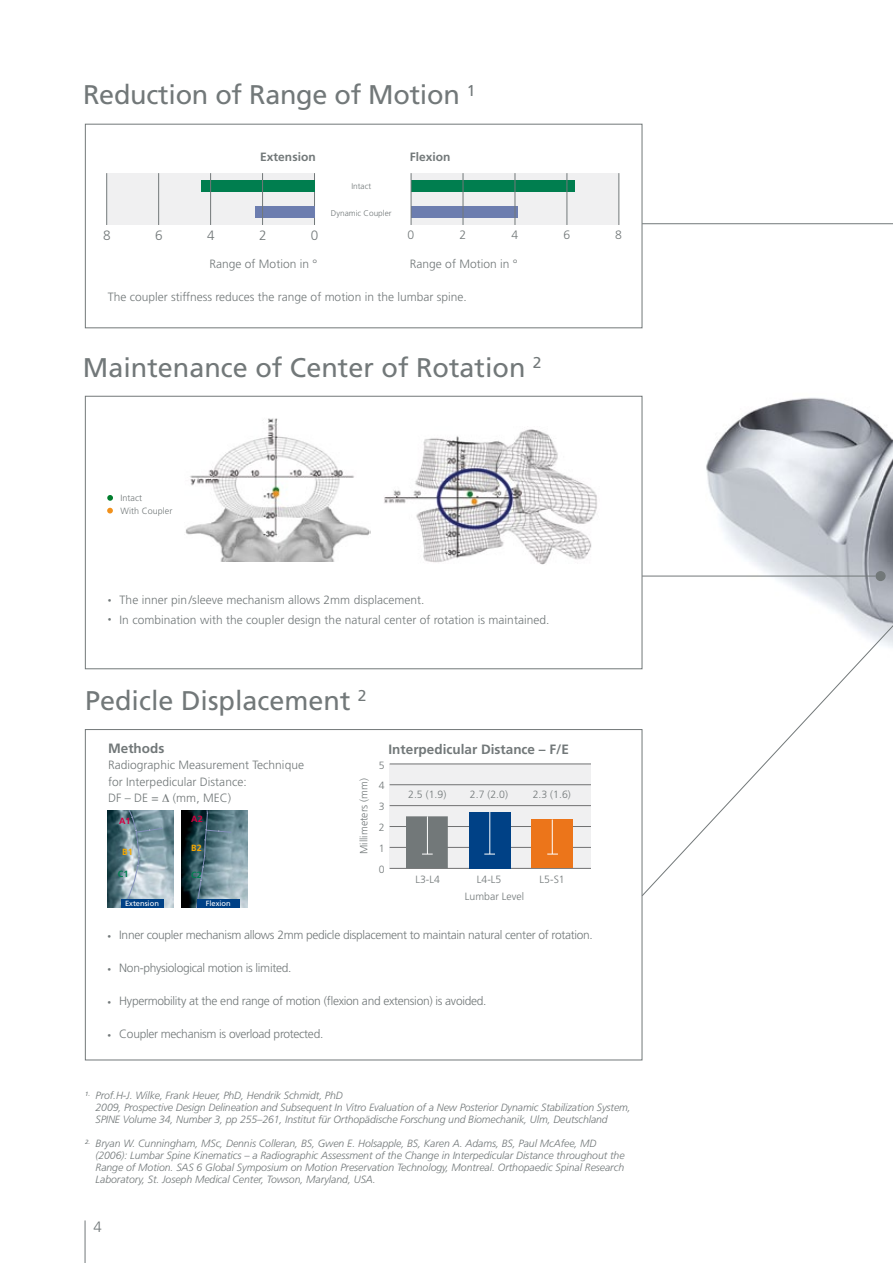
<style>
.page{position:relative;width:893px;height:1263px;background:#fff}
.page>*{position:absolute;margin:0;border:0;box-sizing:border-box;transform-origin:0 0}
.t1{font:27px "Frutiger";color:#727879}
.t2{font:300 15px "Frutiger";color:#727879}
.t3{font:700 13.5px "Frutiger";color:#727879}
.t4{font:300 13.5px "Frutiger";color:#727879}
.t5{font:300 12.15px "Frutiger";color:#727879}
.t6{font:300 12px/16.5px "Frutiger";color:#727879}
.t7{font:300 12px "Frutiger";letter-spacing:-.025em;color:#727879}
.t8{font:700 12px "Frutiger";color:#727879}
.t9{font:italic 300 10.5px/12px "Frutiger";letter-spacing:-.005em;color:#727879}
.t10{font:300 10.5px/20.9px "Frutiger";color:#727879;text-align:justify}
.t11{font:300 9px/13px "Frutiger";color:#727879}
.t12{font:700 9px "Frutiger";color:#d20041}
.t13{font:700 9px "Frutiger";color:#f7a800}
.t14{font:700 9px "Frutiger";color:#007e4f}
.t15{font:300 8.25px "Frutiger";color:#727879}
.t16{font:7.5px "Frutiger";color:#fff}
.s1{font-size:7.5px}
</style>
<div class="page">
<hr style="left:85px;top:1220px;width:1px;height:43px;background:#727879">
<img style="left:706px;top:435px;width:187px;height:130px">
<svg style="left:642px;top:565px;width:251px;height:331px"></svg>
<div style="left:85px;top:396px;width:557px;height:273px;border:1px solid #727879"></div>
<img style="left:186px;top:418px;width:184px;height:144px">
<img style="left:384px;top:429px;width:213px;height:136px">
<svg style="left:107px;top:508px;width:6px;height:5px"></svg>
<svg style="left:107px;top:495px;width:6px;height:6px"></svg>
<div style="left:85px;top:124px;width:557px;height:204px;border:1px solid #727879"></div>
<svg style="left:642px;top:223px;width:251px;height:212px"></svg>
<div style="left:107px;top:173px;width:208px;height:52px;background:#f0f0f1"></div>
<hr style="left:314px;top:173px;width:1px;height:52px;background:#727879">
<hr style="left:106px;top:173px;width:1px;height:52px;background:#727879">
<div style="left:201px;top:180px;width:114px;height:12px;background:#007e4f"></div>
<div style="left:255px;top:206px;width:60px;height:12px;background:#6c7daf"></div>
<hr style="left:262px;top:173px;width:1px;height:52px;background:#727879">
<hr style="left:210px;top:173px;width:1px;height:52px;background:#727879">
<hr style="left:158px;top:173px;width:1px;height:52px;background:#727879">
<div style="left:411px;top:173px;width:208px;height:52px;background:#f0f0f1"></div>
<div style="left:411px;top:180px;width:164px;height:12px;background:#007e4f"></div>
<div style="left:411px;top:206px;width:106px;height:12px;background:#6c7daf"></div>
<hr style="left:411px;top:173px;width:1px;height:52px;background:#727879">
<hr style="left:463px;top:173px;width:1px;height:52px;background:#727879">
<hr style="left:515px;top:173px;width:1px;height:52px;background:#727879">
<hr style="left:567px;top:173px;width:1px;height:52px;background:#727879">
<hr style="left:619px;top:173px;width:1px;height:52px;background:#727879">
<div style="left:390px;top:764px;width:201px;height:104px;background:#f0f0f1"></div>
<hr style="left:390px;top:847px;width:201px;height:1px;background:#707172">
<hr style="left:390px;top:826px;width:201px;height:1px;background:#707172">
<hr style="left:390px;top:805px;width:201px;height:1px;background:#707172">
<hr style="left:390px;top:784px;width:201px;height:1px;background:#707172">
<hr style="left:390px;top:764px;width:201px;height:1px;background:#707172">
<hr style="left:390px;top:868px;width:201px;height:1px;background:#707172">
<div style="left:469px;top:812px;width:41px;height:56px;background:#004186"></div>
<div style="left:531px;top:819px;width:42px;height:49px;background:#ec751a"></div>
<hr style="left:490px;top:812px;width:1px;height:42px;background:#fff">
<hr style="left:552px;top:819px;width:1px;height:35px;background:#fff">
<svg style="left:406px;top:816px;width:42px;height:52px"></svg>
<img style="left:182px;top:810px;width:66px;height:98px">
<img style="left:108px;top:810px;width:65px;height:98px">
<svg style="left:127px;top:810px;width:35px;height:89px"></svg>
<svg style="left:196px;top:810px;width:36px;height:98px"></svg>
<div style="left:121px;top:899px;width:42px;height:9px;background:#004186"></div>
<div style="left:197px;top:899px;width:42px;height:9px;background:#004186"></div>
<h1 class="t1" style="left:83px;top:79px;width:394px">Reduction of Range of Motion <sup>1</sup></h1>
<p class="t8" style="left:260px;top:150px;width:57px">Extension</p>
<p class="t8" style="left:410px;top:150px;width:42px">Flexion</p>
<p class="t15" style="left:351px;top:181px;width:21px">Intact</p>
<p class="t15" style="left:331px;top:208px;width:62px">Dynamic Coupler</p>
<p class="t4" style="left:103px;top:227px;width:9px">8</p>
<p class="t4" style="left:155px;top:227px;width:9px">6</p>
<p class="t4" style="left:207px;top:227px;width:9px">4</p>
<p class="t4" style="left:259px;top:227px;width:9px">2</p>
<p class="t4" style="left:311px;top:227px;width:9px">0</p>
<p class="t5" style="left:407px;top:228px;width:8px">0</p>
<p class="t5" style="left:459px;top:228px;width:8px">2</p>
<p class="t5" style="left:511px;top:228px;width:8px">4</p>
<p class="t5" style="left:563px;top:228px;width:8px">6</p>
<p class="t5" style="left:615px;top:228px;width:8px">8</p>
<p class="t6" style="left:209px;top:255px;width:109px">Range of Motion in °</p>
<p class="t6" style="left:410px;top:255px;width:109px">Range of Motion in °</p>
<p class="t6" style="left:108px;top:289px;width:360px">The coupler stiffness reduces the range of motion in the lumbar spine.</p>
<h1 class="t1" style="left:83px;top:352px;width:460px">Maintenance of Center of Rotation <sup>2</sup></h1>
<p class="t11" style="left:120px;top:491px;width:53px">Intact<br>With Coupler</p>
<p class="t6" style="left:108px;top:592px;width:318px"><span class="s1">•</span> The inner pin/sleeve mechanism allows 2mm displacement.</p>
<p class="t6" style="left:108px;top:611px;width:443px"><span class="s1">•</span> In combination with the coupler design the natural center of rotation is maintained.</p>
<h1 class="t1" style="left:85px;top:685px;width:283px">Pedicle Displacement <sup>2</sup></h1>
<p class="t3" style="left:108px;top:740px;width:58px">Methods</p>
<p class="t6" style="left:108px;top:757px;width:197px">Radiographic Measurement Technique for Interpedicular Distance:<br>DF – DE = ∆ (mm, MEC)</p>
<p class="t12" style="left:191px;top:814px;width:13px">A2</p>
<p class="t13" style="left:191px;top:842px;width:12px">B2</p>
<p class="t14" style="left:191px;top:869px;width:12px">C2</p>
<p class="t12" style="left:119px;top:816px;width:13px">A1</p>
<p class="t13" style="left:122px;top:846px;width:12px">B1</p>
<p class="t14" style="left:118px;top:868px;width:12px">C1</p>
<p class="t16" style="left:125px;top:899px;width:35px">Extension</p>
<p class="t16" style="left:206px;top:899px;width:27px">Flexion</p>
<p class="t3" style="left:389px;top:742px;width:182px">Interpedicular Distance – F/E</p>
<p class="t10" style="left:379px;top:754px;width:7px">5<br>4<br>3<br>2<br>1<br>0</p>
<p class="t10" style="left:353px;top:854px;width:77px;rotate:-90deg">Millimeters (mm)</p>
<p class="t10" style="left:408px;top:784px;width:40px">2.5 (1.9)</p>
<p class="t10" style="left:470px;top:784px;width:40px">2.7 (2.0)</p>
<p class="t10" style="left:533px;top:784px;width:40px">2.3 (1.6)</p>
<p class="t10" style="left:465px;top:886px;width:61px">Lumbar Level</p>
<p class="t10" style="left:415px;top:869px;width:26px">L3-L4</p>
<p class="t10" style="left:477px;top:869px;width:26px">L4-L5</p>
<p class="t10" style="left:540px;top:869px;width:27px">L5-S1</p>
<p class="t7" style="left:107px;top:927px;width:487px"><span class="s1">•</span> Inner coupler mechanism allows 2mm pedicle displacement to maintain natural center of rotation.</p>
<p class="t7" style="left:107px;top:960px;width:186px"><span class="s1">•</span> Non-physiological motion is limited.</p>
<p class="t7" style="left:107px;top:993px;width:381px"><span class="s1">•</span> Hypermobility at the end range of motion (flexion and extension) is avoided.</p>
<p class="t7" style="left:107px;top:1026px;width:218px"><span class="s1">•</span> Coupler mechanism is overload protected.</p>
<p class="t9" style="left:96px;top:1089px;width:537px;text-indent:-10px"><sup>1.</sup> Prof.H-J. Wilke, Frank Heuer, PhD, Hendrik Schmidt, PhD<br>2009, Prospective Design Delineation and Subsequent In Vitro Evaluation of a New Posterior Dynamic Stabilization System,<br>SPINE Volume 34, Number 3, pp 255–261, Institut für Orthopädische Forschung und Biomechanik, Ulm, Deutschland</p>
<p class="t9" style="left:96px;top:1137px;width:531px;text-indent:-10px"><sup>2.</sup> Bryan W. Cunningham, MSc, Dennis Colleran, BS, Gwen E. Holsapple, BS, Karen A. Adams, BS, Paul McAfee, MD (2006): Lumbar Spine Kinematics – a Radiographic Assessment of the Change in Interpedicular Distance throughout the Range of Motion. SAS 6 Global Symposium on Motion Preservation Technology, Montreal. Orthopaedic Spinal Research Laboratory, St. Joseph Medical Center, Towson, Maryland, USA.</p>
<h2 class="t2" style="left:94px;top:1218px;width:10px">4</h2>
</div>
